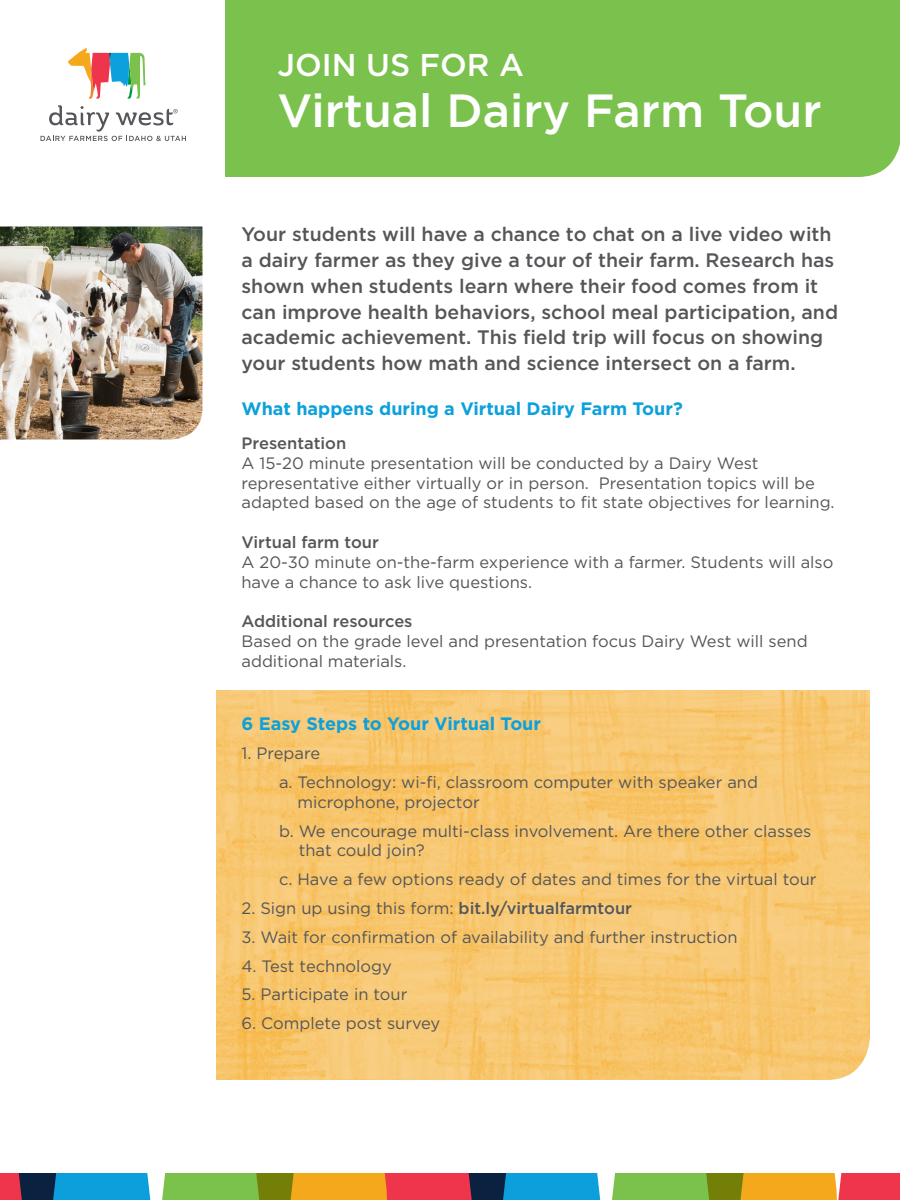
<style>
.page{position:relative;width:900px;height:1200px;background:#fff}
.page>*{position:absolute;margin:0;border:0;box-sizing:border-box;transform-origin:0 0}
.t1{font:500 46.5px "Gotham";color:#fff}
.t2{font:500 31.5px "Gotham";color:#fff}
.t3{font:500 19.5px/25.8px "Gotham";color:#555659}
.t4{font:700 18px "Gotham";color:#0ca0dc}
.t5{font:16.5px/19.8px "Gotham";color:#555659}
.t6{font:500 16.5px "Gotham";color:#555659}
.s1{font-weight:500}
</style>
<div class="page">
<img style="left:0;top:226px;width:202px;height:213px">
<div style="left:225px;top:0;width:675px;height:177px;background:#7ac24d"></div>
<img style="left:216px;top:690px;width:654px;height:390px">
<svg style="left:68px;top:48px;width:78px;height:51px"></svg>
<svg style="left:41px;top:105px;width:145px;height:36px"></svg>
<svg style="left:0;top:1173px;width:900px;height:27px;background:#8f8c60"></svg>
<p class="t2" style="left:278px;top:47px;width:248px">JOIN US FOR A</p>
<p class="t1" style="left:278px;top:84px;width:546px">Virtual Dairy Farm Tour</p>
<p class="t3" style="left:242px;top:221px;width:598px">Your students will have a chance to chat on a live video with a dairy farmer as they give a tour of their farm. Research has shown when students learn where their food comes from it can improve health behaviors, school meal participation, and academic achievement. This field trip will focus on showing your students how math and science intersect on a farm.</p>
<p class="t4" style="left:242px;top:399px;width:443px">What happens during a Virtual Dairy Farm Tour?</p>
<p class="t6" style="left:242px;top:434px;width:106px">Presentation</p>
<p class="t5" style="left:242px;top:453px;width:595px">A 15-20 minute presentation will be conducted by a Dairy West representative either virtually or in person. Presentation topics will be adapted based on the age of students to fit state objectives for learning.</p>
<p class="t6" style="left:242px;top:533px;width:139px">Virtual farm tour</p>
<p class="t5" style="left:242px;top:552px;width:593px">A 20-30 minute on-the-farm experience with a farmer. Students will also have a chance to ask live questions.</p>
<p class="t6" style="left:242px;top:612px;width:173px">Additional resources</p>
<p class="t5" style="left:242px;top:631px;width:568px">Based on the grade level and presentation focus Dairy West will send additional materials.</p>
<p class="t4" style="left:242px;top:713px;width:301px">6 Easy Steps to Your Virtual Tour</p>
<p class="t5" style="left:242px;top:743px;width:80px">1. Prepare</p>
<p class="t5" style="left:298px;top:772px;width:462px;text-indent:-19px">a. Technology: wi-fi, classroom computer with speaker and microphone, projector</p>
<p class="t5" style="left:299px;top:821px;width:514px;text-indent:-20px">b. We encourage multi-class involvement. Are there other classes that could join?</p>
<p class="t5" style="left:279px;top:869px;width:539px">c. Have a few options ready of dates and times for the virtual tour</p>
<p class="t5" style="left:242px;top:898px;width:392px">2. Sign up using this form: <span class="s1">bit.ly/virtualfarmtour</span></p>
<p class="t5" style="left:242px;top:927px;width:498px">3. Wait for confirmation of availability and further instruction</p>
<p class="t5" style="left:242px;top:956px;width:152px">4. Test technology</p>
<p class="t5" style="left:242px;top:984px;width:167px">5. Participate in tour</p>
<p class="t5" style="left:242px;top:1013px;width:200px">6. Complete post survey</p>
</div>
